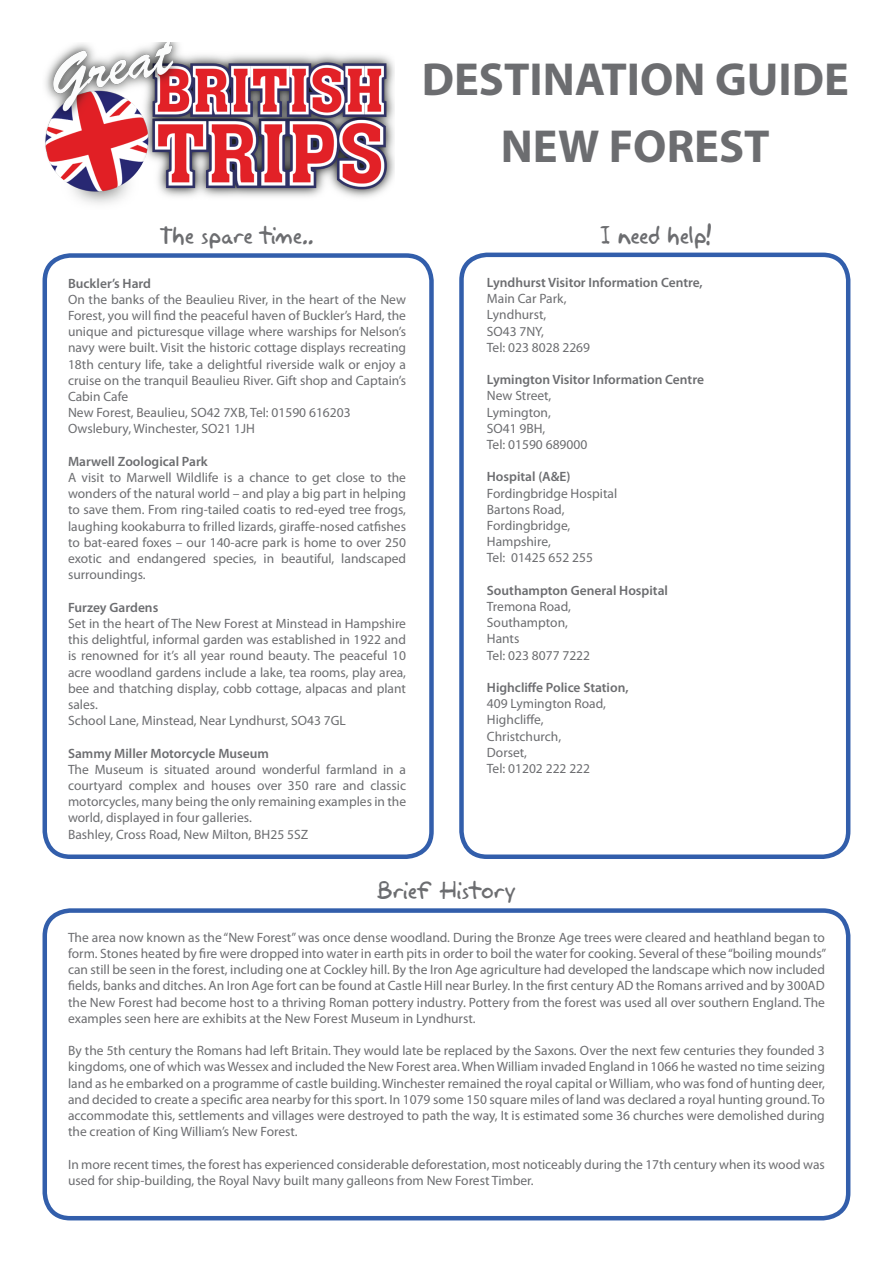
<style>
.page{position:relative;width:893px;height:1263px;background:#fff}
.page>*{position:absolute;margin:0;border:0;box-sizing:border-box;transform-origin:0 0}
.t1{font:700 46.5px/67.5px "Myriad Pro";color:#6c6d70;text-align:center}
.t2{font:22.5px "Akbar Plain";letter-spacing:-.02em;color:#6c6d70}
.t3{font:22.5px "Akbar Plain";color:#6c6d70}
.t4{font:13.5px/16.2px "Myriad Pro";color:#6c6d70}
.t5{font:600 13.5px "Myriad Pro";color:#6c6d70}
</style>
<div class="page">
<img style="left:45px;top:43px;width:350px;height:161px">
<div style="left:43px;top:253px;width:391px;height:606px;border:4px solid #325eab;border-radius:26px"></div>
<div style="left:43px;top:908px;width:807px;height:312px;border:4px solid #325eab;border-radius:26px"></div>
<div style="left:459px;top:253px;width:391px;height:606px;border:4px solid #325eab;border-radius:26px"></div>
<h1 class="t1" style="left:422px;top:44px;width:429px">DESTINATION GUIDE<br>NEW FOREST</h1>
<h2 class="t2" style="left:600px;top:217px;width:113px">I need help!</h2>
<p class="t5" style="left:487px;top:274px;width:217px">Lyndhurst Visitor Information Centre,</p>
<p class="t4" style="left:487px;top:290px;width:105px">Main Car Park,<br>Lyndhurst,<br>SO43 7NY,<br>Tel: 023 8028 2269</p>
<p class="t5" style="left:487px;top:371px;width:219px">Lymington Visitor Information Centre</p>
<p class="t4" style="left:487px;top:387px;width:102px">New Street,<br>Lymington,<br>SO41 9BH,<br>Tel: 01590 689000</p>
<p class="t5" style="left:487px;top:468px;width:85px">Hospital (A&amp;E)</p>
<p class="t4" style="left:487px;top:485px;width:132px">Fordingbridge Hospital<br>Bartons Road,<br>Fordingbridge,<br>Hampshire,<br>Tel: 01425 652 255</p>
<p class="t5" style="left:487px;top:582px;width:183px">Southampton General Hospital</p>
<p class="t4" style="left:487px;top:598px;width:105px">Tremona Road,<br>Southampton,<br>Hants<br>Tel: 023 8077 7222</p>
<p class="t5" style="left:487px;top:679px;width:143px">Highcliffe Police Station,</p>
<p class="t4" style="left:487px;top:695px;width:121px">409 Lymington Road,<br>Highcliffe,<br>Christchurch,<br>Dorset,<br>Tel: 01202 222 222</p>
<h2 class="t3" style="left:160px;top:217px;width:156px">The spare time..</h2>
<p class="t5" style="left:68px;top:275px;width:85px">Buckler’s Hard</p>
<p class="t4" style="left:68px;top:291px;width:340px">On the banks of the Beaulieu River, in the heart of the New Forest, you will find the peaceful haven of Buckler’s Hard, the unique and picturesque village where warships for Nelson’s navy were built. Visit the historic cottage displays recreating 18th century life, take a delightful riverside walk or enjoy a cruise on the tranquil Beaulieu River. Gift shop and Captain’s Cabin Cafe<br>New Forest, Beaulieu, SO42 7XB, Tel: 01590 616203<br>Owslebury, Winchester, SO21 1JH</p>
<p class="t5" style="left:68px;top:453px;width:141px">Marwell Zoological Park</p>
<p class="t4" style="left:68px;top:469px;width:340px;text-align:justify">A visit to Marwell Wildlife is a chance to get close to the wonders of the natural world – and play a big part in helping to save them. From ring-tailed coatis to red-eyed tree frogs, laughing kookaburra to frilled lizards, giraffe-nosed catfishes to bat-eared foxes – our 140-acre park is home to over 250 exotic and endangered species, in beautiful, landscaped surroundings.</p>
<p class="t5" style="left:68px;top:599px;width:92px">Furzey Gardens</p>
<p class="t4" style="left:68px;top:615px;width:340px">Set in the heart of The New Forest at Minstead in Hampshire this delightful, informal garden was established in 1922 and is renowned for it’s all year round beauty. The peaceful 10 acre woodland gardens include a lake, tea rooms, play area, bee and thatching display, cobb cottage, alpacas and plant sales.<br>School Lane, Minstead, Near Lyndhurst, SO43 7GL</p>
<p class="t5" style="left:68px;top:744px;width:202px">Sammy Miller Motorcycle Museum</p>
<p class="t4" style="left:68px;top:761px;width:340px">The Museum is situated around wonderful farmland in a courtyard complex and houses over 350 rare and classic motorcycles, many being the only remaining examples in the world, displayed in four galleries.<br>Bashley, Cross Road, New Milton, BH25 5SZ</p>
<h2 class="t2" style="left:377px;top:872px;width:141px">Brief History</h2>
<p class="t4" style="left:68px;top:929px;width:760px;text-align:justify">The area now known as the “New Forest” was once dense woodland. During the Bronze Age trees were cleared and heathland began to form. Stones heated by fire were dropped into water in earth pits in order to boil the water for cooking. Several of these “boiling mounds” can still be seen in the forest, including one at Cockley hill. By the Iron Age agriculture had developed the landscape which now included fields, banks and ditches. An Iron Age fort can be found at Castle Hill near Burley. In the first century AD the Romans arrived and by 300AD the New Forest had become host to a thriving Roman pottery industry. Pottery from the forest was used all over southern England. The examples seen here are exhibits at the New Forest Museum in Lyndhurst.</p>
<p class="t4" style="left:68px;top:1042px;width:758px;text-align:justify">By the 5th century the Romans had left Britain. They would late be replaced by the Saxons. Over the next few centuries they founded 3 kingdoms, one of which was Wessex and included the New Forest area. When William invaded England in 1066 he wasted no time seizing land as he embarked on a programme of castle building. Winchester remained the royal capital or William, who was fond of hunting deer, and decided to create a specific area nearby for this sport. In 1079 some 150 square miles of land was declared a royal hunting ground. To accommodate this, settlements and villages were destroyed to path the way, It is estimated some 36 churches were demolished during the creation of King William’s New Forest.</p>
<p class="t4" style="left:68px;top:1156px;width:758px">In more recent times, the forest has experienced considerable deforestation, most noticeably during the 17th century when its wood was used for ship-building, the Royal Navy built many galleons from New Forest Timber.</p>
</div>
